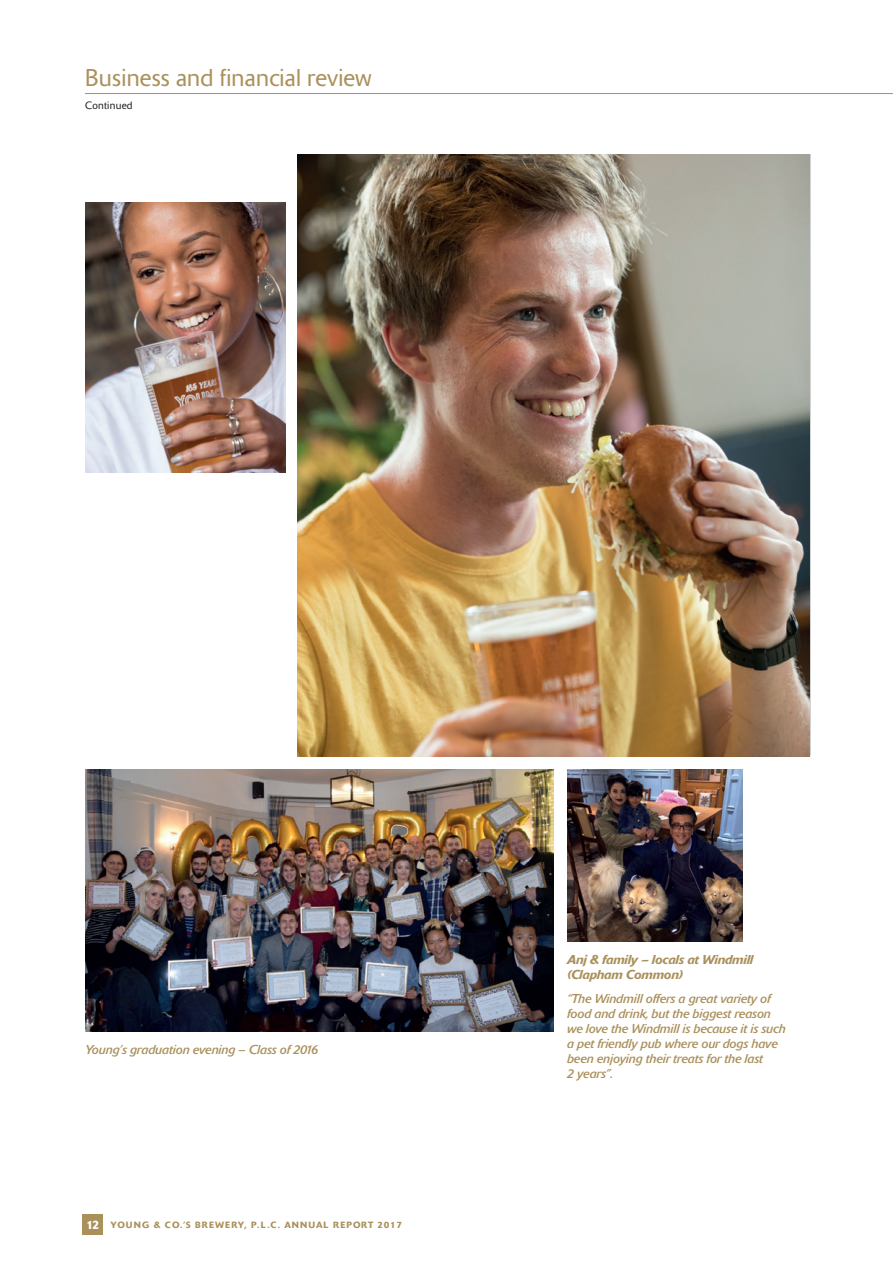
<style>
.page{position:relative;width:893px;height:1263px;background:#fff}
.page>*{position:absolute;margin:0;border:0;box-sizing:border-box;transform-origin:0 0}
.t1{font:300 24px "Delta";letter-spacing:.01em;color:#aa915c}
.t2{font:italic 12.75px/15px "Delta";letter-spacing:-.02em;color:#aa915c}
.t3{font:italic 500 12.75px/15px "Delta";letter-spacing:-.02em;color:#aa915c}
.t4{font:300 10.5px "Delta";letter-spacing:.025em;color:#231f20}
.t5{font:500 9px "Delta";letter-spacing:.11em;color:#aa915c}
.s1{font-size:12px;color:#fff}
</style>
<div class="page">
<div style="left:83px;top:1214px;width:20px;height:21px;background:#aa915c"></div>
<img style="left:297px;top:155px;width:512px;height:601px">
<img style="left:85px;top:202px;width:201px;height:270px">
<img style="left:85px;top:770px;width:469px;height:262px">
<svg style="left:85px;top:93px;width:808px;height:1px"></svg>
<img style="left:567px;top:770px;width:175px;height:172px">
<h1 class="t1" style="left:85px;top:64px;width:288px">Business and financial review</h1>
<p class="t4" style="left:85px;top:99px;width:49px">Continued</p>
<p class="t2" style="left:85px;top:1042px;width:235px">Young’s graduation evening – Class of 2016</p>
<p class="t5" style="left:86px;top:1219px;width:317px"><span class="s1">12</span> YOUNG &amp; CO.’S BREWERY, P.L.C. ANNUAL REPORT 2017</p>
<p class="t3" style="left:567px;top:952px;width:188px">Anj &amp; family – locals at Windmill (Clapham Common)</p>
<p class="t2" style="left:567px;top:991px;width:220px">“The Windmill offers a great variety of food and drink, but the biggest reason we love the Windmill is because it is such a pet friendly pub where our dogs have been enjoying their treats for the last<br>2 years”.</p>
</div>
